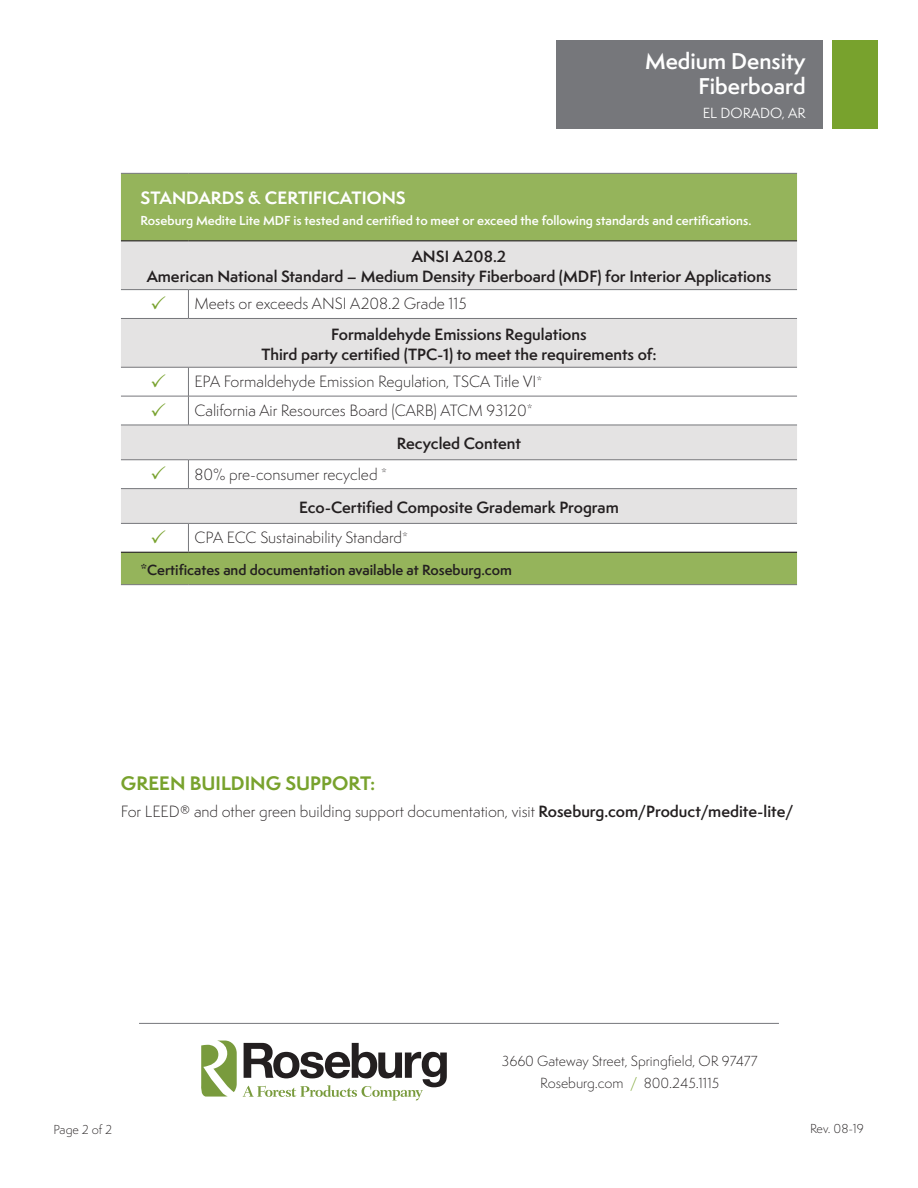
<style>
.page{position:relative;width:918px;height:1188px;background:#fff}
.page>*{position:absolute;margin:0;border:0;box-sizing:border-box;transform-origin:0 0}
.t1{font:600 21px/25.5px "Semplicita Pro";color:#fff;text-align:right}
.t2{font:700 18px "Semplicita Pro";color:#78a22d}
.t3{font:700 16.5px "Semplicita Pro";color:#fff}
.t4{font:600 15px/19.5px "Semplicita Pro";color:#231f20;text-align:center}
.t5{font:300 15px/28.8px "Semplicita Pro";color:#231f20}
.t6{font:300 13.5px/21px "Semplicita Pro";color:#231f20;text-align:center}
.t7{font:600 13.5px "Semplicita Pro";color:#231f20}
.t8{font:13.5px "Semplicita Pro";color:#fff}
.t9{font:600 12px "Semplicita Pro";color:#fff}
.t10{font:300 12px "Semplicita Pro";color:#231f20}
.s1{font-size:12px}
.s2{font-weight:300}
.s3{font-weight:300;font-size:12px}
.s4{font-weight:600}
.s5{color:#78a22d}
</style>
<div class="page">
<div style="left:557px;top:40px;width:266px;height:89px;background:#76777b"></div>
<div style="left:832px;top:40px;width:46px;height:89px;background:#78a22d"></div>
<hr style="left:139px;top:1023px;width:640px;height:1px;background:#76777b">
<svg style="left:201px;top:1041px;width:36px;height:56px"></svg>
<svg style="left:243px;top:1043px;width:204px;height:57px"></svg>
<svg style="left:121px;top:174px;width:676px;height:410px;fill:#95b45b"></svg>
<svg style="left:121px;top:241px;width:676px;height:282px;fill:#e4e3e3"></svg>
<hr style="left:121px;top:240px;width:67px;height:1px;background:#231f20">
<hr style="left:188px;top:240px;width:609px;height:1px;background:#231f20">
<hr style="left:121px;top:552px;width:67px;height:1px;background:#231f20">
<hr style="left:188px;top:552px;width:609px;height:1px;background:#231f20">
<hr style="left:121px;top:173px;width:67px;height:1px;background:#76777b">
<hr style="left:188px;top:173px;width:609px;height:1px;background:#76777b">
<hr style="left:121px;top:289px;width:67px;height:1px;background:#76777b">
<hr style="left:188px;top:289px;width:609px;height:1px;background:#76777b">
<svg style="left:188px;top:290px;width:1px;height:28px"></svg>
<hr style="left:121px;top:318px;width:67px;height:1px;background:#76777b">
<hr style="left:188px;top:318px;width:609px;height:1px;background:#76777b">
<hr style="left:121px;top:367px;width:67px;height:1px;background:#76777b">
<hr style="left:188px;top:367px;width:609px;height:1px;background:#76777b">
<hr style="left:121px;top:396px;width:67px;height:1px;background:#76777b">
<hr style="left:188px;top:396px;width:609px;height:1px;background:#76777b">
<svg style="left:188px;top:367px;width:1px;height:58px"></svg>
<hr style="left:121px;top:425px;width:67px;height:1px;background:#76777b">
<hr style="left:188px;top:425px;width:609px;height:1px;background:#76777b">
<hr style="left:121px;top:459px;width:67px;height:1px;background:#76777b">
<hr style="left:188px;top:459px;width:609px;height:1px;background:#76777b">
<svg style="left:188px;top:460px;width:1px;height:28px"></svg>
<hr style="left:121px;top:488px;width:67px;height:1px;background:#76777b">
<hr style="left:188px;top:488px;width:609px;height:1px;background:#76777b">
<hr style="left:121px;top:523px;width:67px;height:1px;background:#76777b">
<hr style="left:188px;top:523px;width:609px;height:1px;background:#76777b">
<svg style="left:188px;top:524px;width:1px;height:28px"></svg>
<hr style="left:121px;top:584px;width:67px;height:1px;background:#76777b">
<hr style="left:188px;top:584px;width:609px;height:1px;background:#76777b">
<svg style="left:152px;top:296px;width:13px;height:13px"></svg>
<svg style="left:152px;top:373px;width:13px;height:14px"></svg>
<svg style="left:152px;top:402px;width:13px;height:14px"></svg>
<svg style="left:152px;top:466px;width:13px;height:14px"></svg>
<svg style="left:152px;top:530px;width:13px;height:13px"></svg>
<h1 class="t1" style="left:645px;top:48px;width:162px">Medium Density<br>Fiberboard</h1>
<p class="t8" style="left:703px;top:103px;width:104px">EL DORADO, AR</p>
<p class="t3" style="left:140px;top:186px;width:267px">STANDARDS &amp; CERTIFICATIONS</p>
<p class="t9" style="left:140px;top:212px;width:613px">Roseburg Medite Lite MDF is tested and certified to meet or exceed the following standards and certifications.</p>
<p class="t4" style="left:147px;top:247px;width:626px">ANSI A208.2<br>American National Standard – Medium Density Fiberboard (MDF) for Interior Applications</p>
<p class="t5" style="left:194px;top:289px;width:274px">Meets or exceeds ANSI A208.2 Grade 115</p>
<p class="t4" style="left:261px;top:324px;width:397px">Formaldehyde Emissions Regulations<br>Third party certified (TPC-1) to meet the requirements of:</p>
<p class="t5" style="left:194px;top:367px;width:349px">EPA Formaldehyde Emission Regulation, TSCA Title VI<span class="s1">*<br></span>California Air Resources Board (CARB) ATCM 93120<span class="s1">*</span></p>
<p class="t4" style="left:397px;top:434px;width:126px">Recycled Content</p>
<p class="t5" style="left:194px;top:460px;width:194px">80% pre-consumer recycled <span class="s1">*</span></p>
<p class="t4" style="left:194px;top:492px;width:426px;line-height:30.3px;text-align:left;text-indent:105px">Eco-Certified Composite Grademark Program<br><span class="s2">CPA ECC Sustainability Standard</span><span class="s3">*</span></p>
<p class="t7" style="left:140px;top:560px;width:373px">*Certificates and documentation available at Roseburg.com</p>
<p class="t2" style="left:121px;top:770px;width:256px">GREEN BUILDING SUPPORT:</p>
<p class="t5" style="left:121px;top:797px;width:674px">For LEED® and other green building support documentation, visit <span class="s4">Roseburg.com/Product/medite-lite/</span></p>
<p class="t6" style="left:502px;top:1051px;width:257px">3660 Gateway Street, Springfield, OR 97477<br>Roseburg.com <span class="s5">/</span> 800.245.1115</p>
<p class="t10" style="left:53px;top:1121px;width:60px">Page 2 of 2</p>
<p class="t10" style="left:810px;top:1121px;width:55px">Rev. 08-19</p>
</div>
